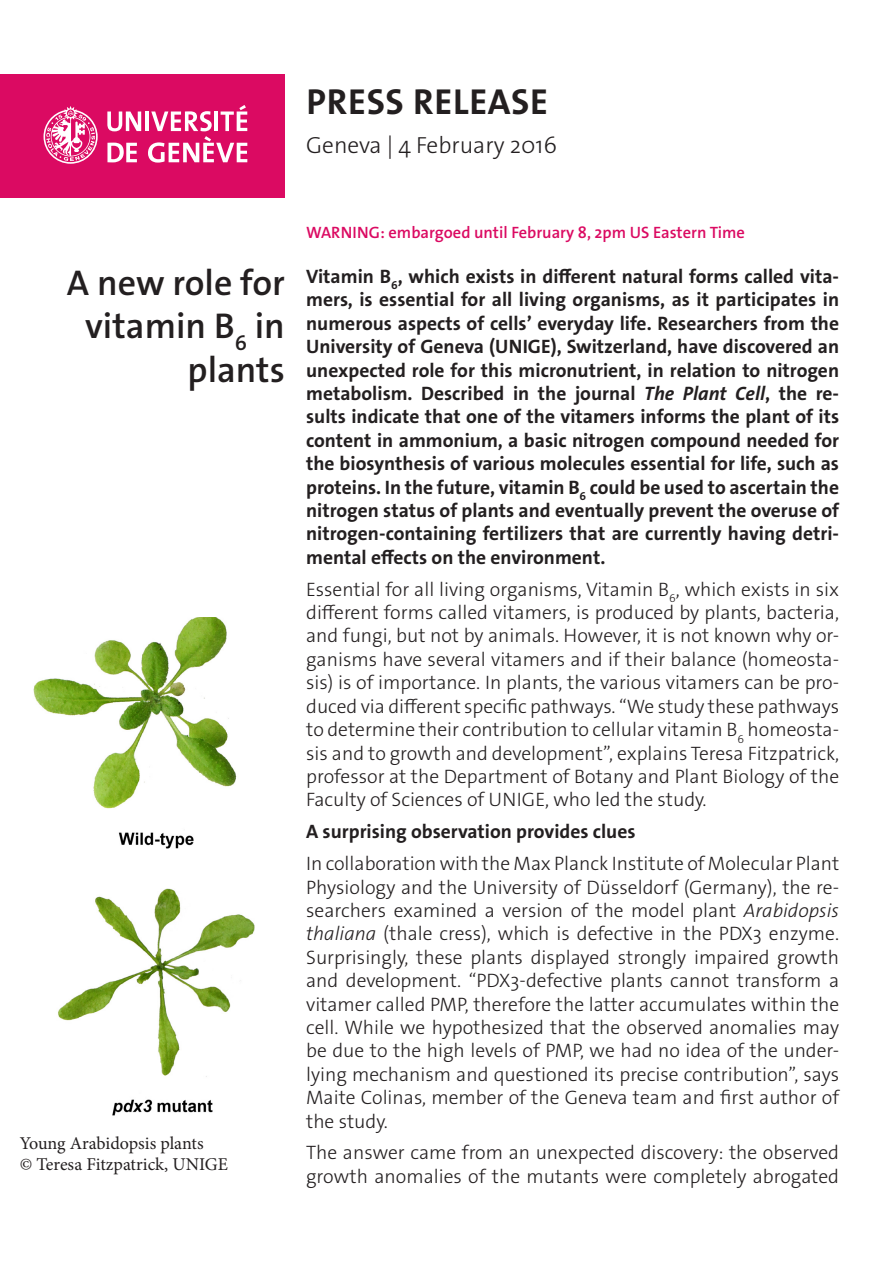
<style>
.page{position:relative;width:893px;height:1263px;background:#fff}
.page>*{position:absolute;margin:0;border:0;box-sizing:border-box;transform-origin:0 0}
._4__texte_courant{font:700 36.3px "The Sans Os F";letter-spacing:.02em;color:#231f20}
._1__grand_titre{font:600 36px/43.2px "The Sans Os F";color:#231f20;text-align:right}
._4__texte_courant-2{font:300 23.4px "The Sans Os F";color:#231f20}
._4__texte_courant-3{font:300 19.5px/23.4px "The Sans Os F";color:#231f20;text-align:justify}
._4__texte_courant-4{font:700 19.5px/23.4px "The Sans Os F";color:#231f20;text-align:justify}
.t1{font:18px "Minion Pro";color:#231f20}
.embargo{font:600 16.5px "The Sans Os F";color:#db0a62}
.s1{font-style:italic}
</style>
<div class="page">
<div style="left:0;top:74px;width:285px;height:124px;background:#db0a62"></div>
<svg style="left:44px;top:106px;width:54px;height:58px"></svg>
<svg style="left:107px;top:111px;width:34px;height:20px"></svg>
<hr style="left:145px;top:111px;width:4px;height:20px;background:#fff">
<svg style="left:107px;top:143px;width:30px;height:19px"></svg>
<svg style="left:148px;top:105px;width:99px;height:58px"></svg>
<img style="left:58px;top:888px;width:197px;height:228px">
<img style="left:33px;top:618px;width:204px;height:231px">
<p class="_4__texte_courant" style="left:306px;top:78px;width:243px">PRESS RELEASE</p>
<p class="_4__texte_courant-2" style="left:306px;top:130px;width:252px">Geneva | 4 February 2016</p>
<p class="_1__grand_titre" style="left:67px;top:262px;width:219px">A new role for vitamin B<sub>6</sub> in plants</p>
<p class="t1" style="left:20px;top:1131px;width:185px">Young Arabidopsis plants</p>
<p class="t1" style="left:20px;top:1152px;width:210px">© Teresa Fitzpatrick, UNIGE</p>
<p class="embargo" style="left:306px;top:222px;width:440px">WARNING: embargoed until February 8, 2pm US Eastern Time</p>
<p class="_4__texte_courant-4" style="left:306px;top:265px;width:534px">Vitamin B<sub>6</sub>, which exists in different natural forms called vita&shy;mers, is essential for all living organisms, as it participates in numerous aspects of cells’ everyday life. Researchers from the University of Geneva (UNIGE), Switzerland, have discovered an unexpected role for this micronutrient, in relation to nitrogen metabolism. Described in the journal <span class="s1">The Plant Cell</span>, the re&shy;sults indicate that one of the vitamers informs the plant of its content in ammonium, a basic nitrogen compound needed for the biosynthesis of various molecules essential for life, such as proteins. In the future, vitamin B<sub>6</sub> could be used to ascertain the nitrogen status of plants and eventually prevent the overuse of nitrogen-containing fertilizers that are currently having detri&shy;mental effects on the environment.</p>
<p class="_4__texte_courant-3" style="left:306px;top:577px;width:534px">Essential for all living organisms, Vitamin B<sub>6</sub>, which exists in six different forms called vitamers, is produced by plants, bacteria, and fungi, but not by animals. However, it is not known why or&shy;ganisms have several vitamers and if their balance (homeosta&shy;sis) is of importance. In plants, the various vitamers can be pro&shy;duced via different specific pathways. “We study these pathways to determine their contribution to cellular vitamin B<sub>6</sub> homeosta&shy;sis and to growth and development”, explains Teresa Fitzpatrick, professor at the Department of Botany and Plant Biology of the Faculty of Sciences of UNIGE, who led the study.</p>
<p class="_4__texte_courant-4" style="left:306px;top:820px;width:331px">A surprising observation provides clues</p>
<p class="_4__texte_courant-3" style="left:306px;top:852px;width:534px">In collaboration with the Max Planck Institute of Molecular Plant Physiology and the University of Düsseldorf (Germany), the re&shy;searchers examined a version of the model plant <span class="s1">Arabidopsis thaliana</span> (thale cress), which is defective in the PDX3 enzyme.<br>Surprisingly, these plants displayed strongly impaired growth and development. “PDX3-defective plants cannot transform a vitamer called PMP, therefore the latter accumulates within the cell. While we hypothesized that the observed anomalies may be due to the high levels of PMP, we had no idea of the under&shy;lying mechanism and questioned its precise contribution”, says Maite Colinas, member of the Geneva team and first author of the study.</p>
<p class="_4__texte_courant-3" style="left:306px;top:1141px;width:534px">The answer came from an unexpected discovery: the observed growth anomalies of the mutants were completely abrogated</p>
</div>
